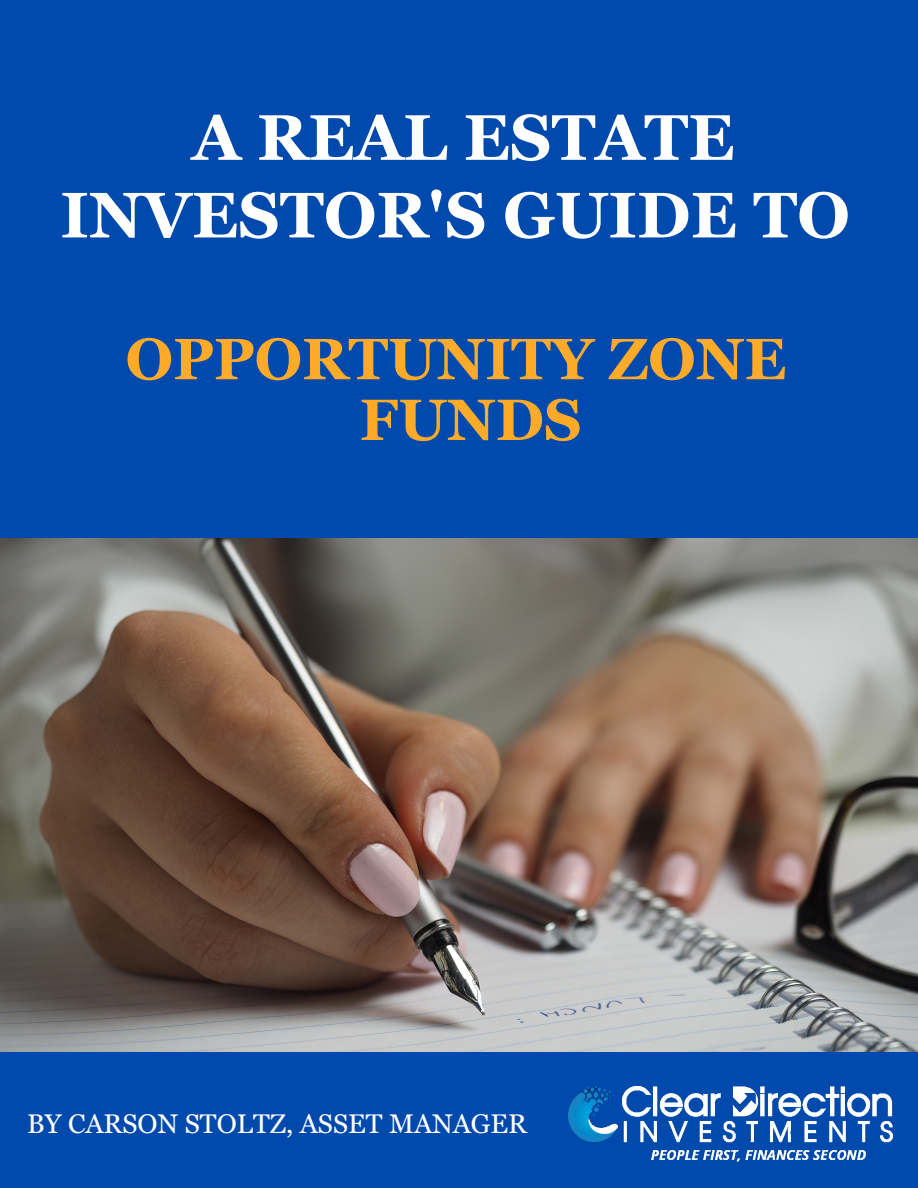
<style>
.page{position:relative;width:918px;height:1188px;background:#004aad}
.page>*{position:absolute;margin:0;border:0;box-sizing:border-box;transform-origin:0 0}
.t1{font:700 64.2px/77.7px "Georgia Pro";color:#fff;text-align:center}
.t2{font:700 58.05px/60.8px "Georgia Pro";color:#ffaa28;text-align:center}
.t3{font:27px "Georgia Pro";color:#fff}
</style>
<div class="page">
<img style="left:0;top:538px;width:918px;height:513px">
<img style="left:568px;top:1087px;width:324px;height:75px">
<p class="t1" style="left:60px;top:99px;width:791px">A REAL ESTATE<br>INVESTOR'S GUIDE TO</p>
<p class="t2" style="left:125px;top:329px;width:662px">OPPORTUNITY ZONE<br>FUNDS</p>
<p class="t3" style="left:27px;top:1108px;width:501px">BY CARSON STOLTZ, ASSET MANAGER</p>
</div>
